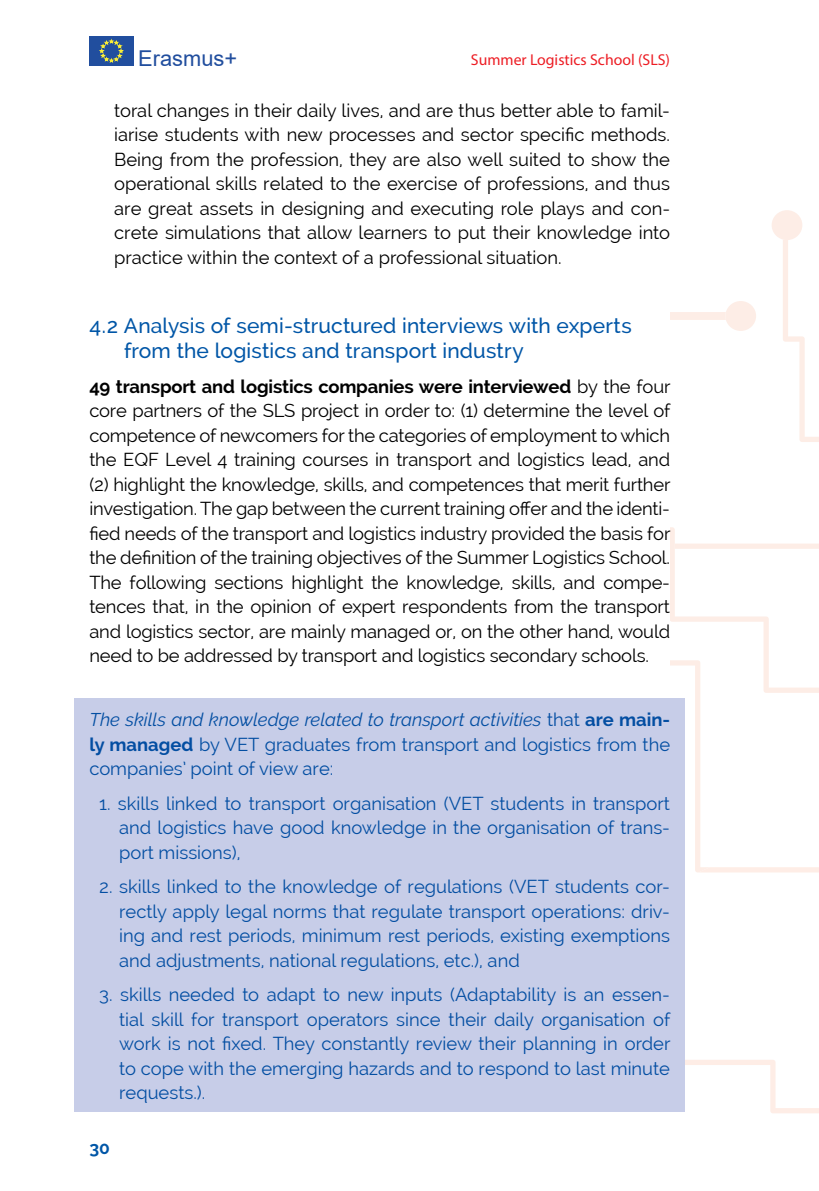
<style>
.page{position:relative;width:819px;height:1191px;background:#fff}
.page>*{position:absolute;margin:0;border:0;box-sizing:border-box;transform-origin:0 0}
.t1{font:21.88px "Arial";color:#214e9e}
.t2{font:500 21px/25.2px "Raleway";letter-spacing:.005em;color:#0056a7}
.t3{font:18.38px/24.5px "Raleway";letter-spacing:-.01em;color:#000;text-align:justify}
.t4{font:18.38px/24.5px "Raleway";color:#034ea2;text-align:justify}
.t5{font:700 17.5px "Raleway";color:#0056a7}
.t6{font:15.75px "Myriad Pro";color:#ed1d24}
.s1{font-weight:700}
.s2{font-style:italic}
</style>
<div class="page">
<svg style="left:695px;top:693px;width:124px;height:179px"></svg>
<svg style="left:670px;top:240px;width:149px;height:453px"></svg>
<svg style="left:670px;top:1060px;width:149px;height:53px"></svg>
<svg style="left:670px;top:301px;width:86px;height:195px"></svg>
<svg style="left:772px;top:210px;width:30px;height:30px"></svg>
<div style="left:89px;top:36px;width:44px;height:30px;background:#214e9e"></div>
<svg style="left:100px;top:39px;width:23px;height:23px"></svg>
<div style="left:74px;top:698px;width:611px;height:413px;background:#c7cde8"></div>
<p class="t1" style="left:138px;top:43px;width:100px">Erasmus+</p>
<p class="t6" style="left:471px;top:50px;width:201px">Summer Logistics School (SLS)</p>
<p class="t3" style="left:114px;top:98px;width:557px">toral changes in their daily lives, and are thus better able to famil&shy;iarise students with new processes and sector specific methods.<br>Being from the profession, they are also well suited to show the operational skills related to the exercise of professions, and thus are great assets in designing and executing role plays and con&shy;crete simulations that allow learners to put their knowledge into practice within the context of a professional situation.</p>
<p class="t2" style="left:124px;top:313px;width:509px;text-indent:-35px">4.2 Analysis of semi-structured interviews with experts from the logistics and transport industry</p>
<p class="t3" style="left:89px;top:374px;width:582px"><span class="s1">49 transport and logistics companies were interviewed</span> by the four core partners of the SLS project in order to: (1) determine the level of competence of newcomers for the categories of employment to which the EQF Level 4 training courses in transport and logistics lead, and (2) highlight the knowledge, skills, and competences that merit further investigation. The gap between the current training offer and the identi&shy;fied needs of the transport and logistics industry provided the basis for the definition of the training objectives of the Summer Logistics School.<br>The following sections highlight the knowledge, skills, and compe&shy;tences that, in the opinion of expert respondents from the transport and logistics sector, are mainly managed or, on the other hand, would need to be addressed by transport and logistics secondary schools.</p>
<p class="t4" style="left:89px;top:707px;width:582px"><span class="s2">The skills and knowledge related to transport activities</span> that <span class="s1">are main&shy;ly managed</span> by VET graduates from transport and logistics from the companies’ point of view are:</p>
<p class="t4" style="left:119px;top:791px;width:552px;text-indent:-20px">1. skills linked to transport organisation (VET students in transport and logistics have good knowledge in the organisation of trans&shy;port missions),</p>
<p class="t4" style="left:119px;top:874px;width:552px;text-indent:-20px">2. skills linked to the knowledge of regulations (VET students cor&shy;rectly apply legal norms that regulate transport operations: driv&shy;ing and rest periods, minimum rest periods, existing exemptions and adjustments, national regulations, etc.), and</p>
<p class="t4" style="left:119px;top:982px;width:553px;text-indent:-20px">3. skills needed to adapt to new inputs (Adaptability is an essen&shy;tial skill for transport operators since their daily organisation of work is not fixed. They constantly review their planning in order to cope with the emerging hazards and to respond to last minute requests.).</p>
<p class="t5" style="left:89px;top:1137px;width:22px">30</p>
</div>
